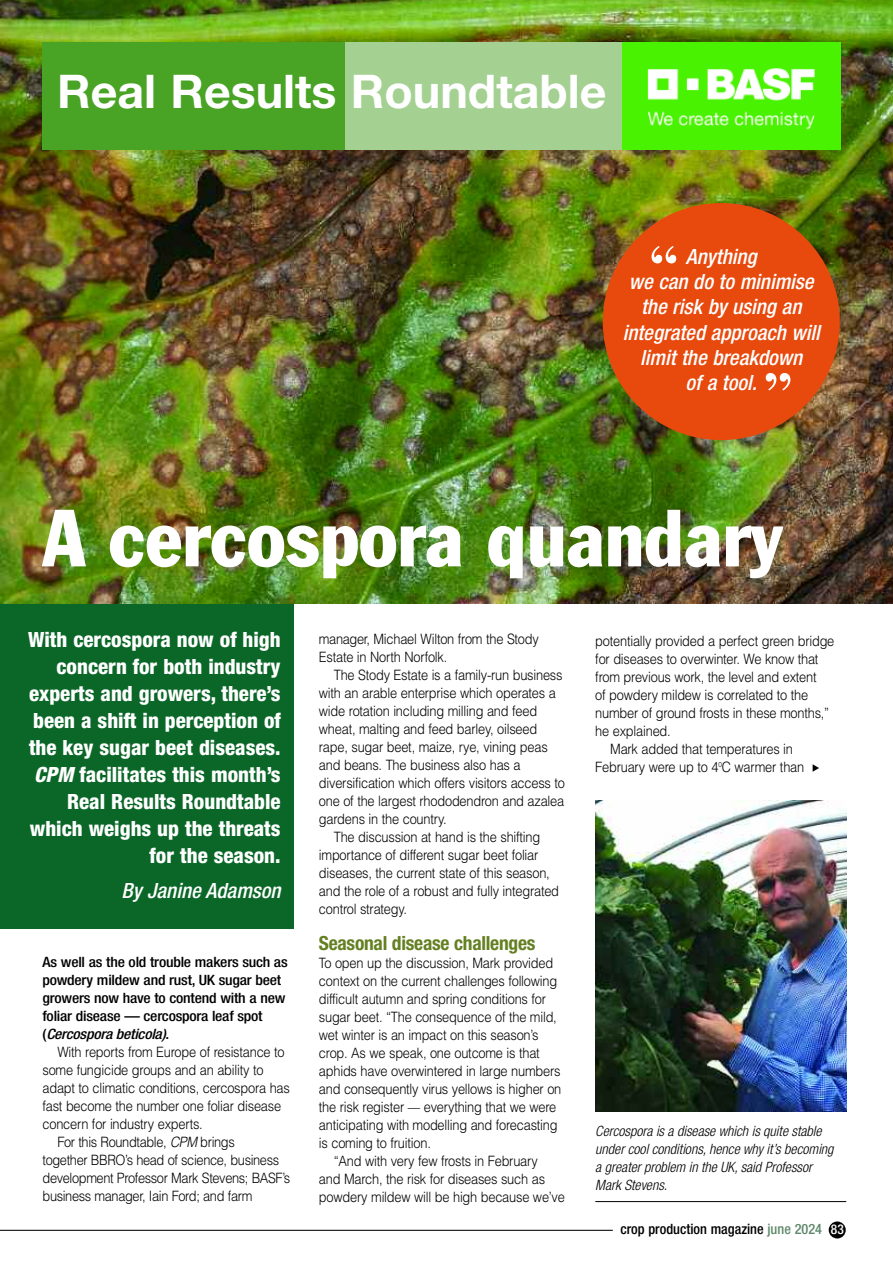
<style>
.page{position:relative;width:893px;height:1263px;background:#fff}
.page>*{position:absolute;margin:0;border:0;box-sizing:border-box;transform-origin:0 0}
.t1{font:condensed 79.5px "Franklin Gothic";color:#fff}
.t2{font:700 54px "Bodoni BT";color:#fff}
.t3{font:700 46.5px "Helvetica Neue";color:#fff}
.t4{font:800 condensed 21px/27px "Helvetica Neue";color:#fff;text-align:right}
.t5{font:italic 500 condensed 21px/25.2px "Helvetica Neue";color:#fff;text-align:center}
.t6{font:700 condensed 19.5px "Helvetica Neue";letter-spacing:-.015em;color:#648022}
.t7{font:300 14.25px/18px "Helvetica";letter-spacing:-.015em;color:#000;scale:.9 1}
.t8{font:500 condensed 14.25px/18px "Helvetica Neue";letter-spacing:-.015em;color:#000;scale:1.1 1}
.t9{font:italic 300 condensed 14.25px/18px "Helvetica Neue";color:#000}
.t10{font:500 condensed 14.25px "Helvetica Neue";letter-spacing:-.015em;color:#000}
.s1{font-style:italic}
.s2{color:#60896c}
.s3{font-size:13.5px;color:#fff}
</style>
<div class="page">
<div style="left:0;top:603px;width:293px;height:325px;background:#0a6727"></div>
<img style="left:0;top:0;width:893px;height:604px">
<div style="left:43px;top:43px;width:580px;height:107px;background:#a4d192"></div>
<img style="left:622px;top:43px;width:218px;height:107px">
<div style="left:43px;top:43px;width:302px;height:107px;background:#49a325"></div>
<div style="left:603px;top:203px;width:237px;height:237px;background:#e8490c;border-radius:50%"></div>
<img style="left:595px;top:801px;width:251px;height:310px">
<hr style="left:595px;top:1201px;width:251px;height:1px;background:#000">
<div style="left:829px;top:1221px;width:17px;height:17px;background:#000;border-radius:50%"></div>
<hr style="left:0;top:1230px;width:613px;height:1px;background:#000">
<h3 class="t3" style="left:57px;top:75px;width:551px">Real Results Roundtable</h3>
<h2 class="t2" style="left:648px;top:247px;width:32px">“</h2>
<h3 class="t5" style="left:623px;top:246px;width:199px">Anything<br>we can do to minimise the risk by using an integrated approach will limit the breakdown<br>of a tool.</h3>
<h2 class="t2" style="left:762px;top:374px;width:32px">”</h2>
<h1 class="t1" style="left:43px;top:510px;width:742px">A cercospora quandary</h1>
<p class="t4" style="left:28px;top:627px;width:254px">With cercospora now of high concern for both industry experts and growers, there’s been a shift in perception of the key sugar beet diseases.<br><span class="s1">CPM</span> facilitates this month’s<br>Real Results Roundtable which weighs up the threats for the season.</p>
<h3 class="t5" style="left:121px;top:880px;width:161px">By Janine Adamson</h3>
<p class="t8" style="left:43px;top:954px;width:224px">As well as the old trouble makers such as powdery mildew and rust, UK sugar beet growers now have to contend with a new foliar disease –– cercospora leaf spot (<span class="s1">Cercospora beticola)</span>.</p>
<p class="t7" style="left:57px;top:1043px;width:254px">With reports from Europe of resistance to</p>
<p class="t7" style="left:43px;top:1061px;width:247px">some fungicide groups and an ability to</p>
<p class="t7" style="left:43px;top:1079px;width:276px">adapt to climatic conditions, cercospora has</p>
<p class="t7" style="left:43px;top:1097px;width:267px">fast become the number one foliar disease</p>
<p class="t7" style="left:43px;top:1115px;width:180px">concern for industry experts.</p>
<p class="t7" style="left:57px;top:1133px;width:199px">For this Roundtable, <span class="s1">CPM</span> brings</p>
<p class="t7" style="left:43px;top:1151px;width:264px">together BBRO’s head of science, business</p>
<p class="t7" style="left:43px;top:1169px;width:277px">development Professor Mark Stevens; BASF’s</p>
<p class="t7" style="left:43px;top:1187px;width:235px">business manager, Iain Ford; and farm</p>
<p class="t7" style="left:319px;top:630px;width:246px">manager, Michael Wilton from the Stody<br>Estate in North Norfolk.</p>
<p class="t7" style="left:334px;top:666px;width:256px">The Stody Estate is a family-run business</p>
<p class="t7" style="left:319px;top:684px;width:265px">with an arable enterprise which operates a</p>
<p class="t7" style="left:319px;top:702px;width:244px">wide rotation including milling and feed</p>
<p class="t7" style="left:319px;top:720px;width:244px">wheat, malting and feed barley, oilseed</p>
<p class="t7" style="left:319px;top:738px;width:256px">rape, sugar beet, maize, rye, vining peas</p>
<p class="t7" style="left:319px;top:756px;width:226px">and beans. The business also has a</p>
<p class="t7" style="left:319px;top:774px;width:275px">diversification which offers visitors access to</p>
<p class="t7" style="left:319px;top:792px;width:274px">one of the largest rhododendron and azalea</p>
<p class="t7" style="left:319px;top:810px;width:143px">gardens in the country.</p>
<p class="t7" style="left:334px;top:828px;width:231px">The discussion at hand is the shifting</p>
<p class="t7" style="left:319px;top:846px;width:245px">importance of different sugar beet foliar</p>
<p class="t7" style="left:319px;top:864px;width:258px">diseases, the current state of this season,</p>
<p class="t7" style="left:319px;top:882px;width:268px">and the role of a robust and fully integrated</p>
<p class="t7" style="left:319px;top:900px;width:99px">control strategy.</p>
<h3 class="t6" style="left:319px;top:936px;width:218px">Seasonal disease challenges</h3>
<p class="t7" style="left:319px;top:954px;width:262px">To open up the discussion, Mark provided</p>
<p class="t7" style="left:319px;top:972px;width:266px">context on the current challenges following</p>
<p class="t7" style="left:319px;top:990px;width:254px">difficult autumn and spring conditions for</p>
<p class="t7" style="left:319px;top:1008px;width:266px">sugar beet. “The consequence of the mild,</p>
<p class="t7" style="left:319px;top:1026px;width:246px">wet winter is an impact on this season’s</p>
<p class="t7" style="left:319px;top:1044px;width:247px">crop. As we speak, one outcome is that</p>
<p class="t7" style="left:319px;top:1062px;width:270px">aphids have overwintered in large numbers</p>
<p class="t7" style="left:319px;top:1080px;width:271px">and consequently virus yellows is higher on</p>
<p class="t7" style="left:319px;top:1098px;width:265px">the risk register –– everything that we were</p>
<p class="t7" style="left:319px;top:1116px;width:267px">anticipating with modelling and forecasting</p>
<p class="t7" style="left:319px;top:1134px;width:126px">is coming to fruition.</p>
<p class="t7" style="left:334px;top:1152px;width:228px">“And with very few frosts in February</p>
<p class="t7" style="left:319px;top:1170px;width:253px">and March, the risk for diseases such as</p>
<p class="t7" style="left:319px;top:1188px;width:275px">powdery mildew will be high because we’ve</p>
<p class="t7" style="left:595px;top:632px;width:267px">potentially provided a perfect green bridge</p>
<p class="t7" style="left:595px;top:650px;width:249px">for diseases to overwinter. We know that</p>
<p class="t7" style="left:595px;top:668px;width:247px">from previous work, the level and extent</p>
<p class="t7" style="left:595px;top:686px;width:238px">of powdery mildew is correlated to the</p>
<p class="t7" style="left:595px;top:704px;width:261px">number of ground frosts in these months,”</p>
<p class="t7" style="left:595px;top:722px;width:85px">he explained.</p>
<p class="t7" style="left:610px;top:740px;width:205px">Mark added that temperatures in</p>
<p class="t7" style="left:595px;top:758px;width:234px">February were up to 4<sup>0</sup>C warmer than</p>
<p class="t9" style="left:595px;top:1123px;width:240px">Cercospora is a disease which is quite stable under cool conditions, hence why it’s becoming a greater problem in the UK, said Professor Mark Stevens.</p>
<p class="t10" style="left:620px;top:1224px;width:225px">crop production magazine <span class="s2">june 2024</span> <span class="s3">83</span></p>
</div>
